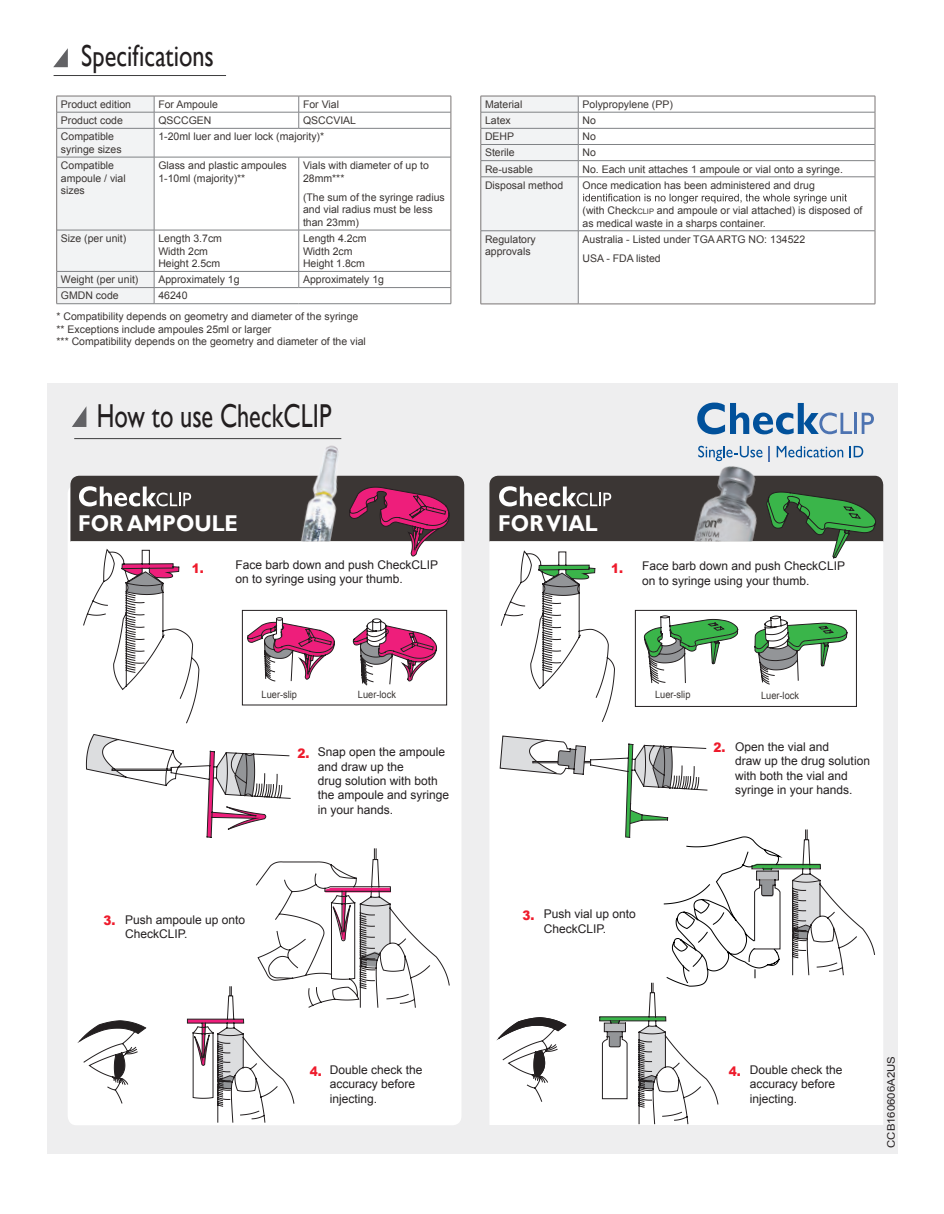
<style>
.page{position:relative;width:944px;height:1214px;background:#fff}
.page>*{position:absolute;margin:0;border:0;box-sizing:border-box;transform-origin:0 0}
.t1{font:33.15px "Gill Sans";color:#221e1f;scale:.73 1}
.t2{font:30.45px "Gill Sans";color:#221e1f;scale:.8 1}
.t3{font:700 22.95px "Gill Sans";color:#fff;scale:.92 1}
.t4{font:900 13.05px "Arial";color:#ee1b2c;scale:.92 1}
.t5{font:12px/14.4px "Arial";color:#231f20}
.t6{font:10.5px/12.6px "Arial";color:#3b3634}
.t7{font:10.5px "Arial";color:#231f20;scale:1.09 1}
.t8{font:10.05px "Arial";color:#3b3634;scale:.92 1}
.s1{font-size:7.5px}
</style>
<div class="page">
<div style="left:48px;top:383px;width:850px;height:770px;background:#eeeeef"></div>
<div style="left:68px;top:485px;width:393px;height:640px;background:#fff;border-radius:9px"></div>
<div style="left:490px;top:722px;width:393px;height:402px;background:#fff"></div>
<hr style="left:54px;top:75px;width:172px;height:1px;background:#3d3d3e">
<svg style="left:53px;top:48px;width:15px;height:19px"></svg>
<hr style="left:74px;top:438px;width:267px;height:1px;background:#3d3d3e">
<svg style="left:72px;top:407px;width:14px;height:20px"></svg>
<hr style="left:154px;top:96px;width:145px;height:1px;background:#7a7574">
<hr style="left:154px;top:112px;width:145px;height:1px;background:#808285">
<hr style="left:154px;top:128px;width:145px;height:1px;background:#808285">
<hr style="left:299px;top:128px;width:151px;height:1px;background:#808285">
<hr style="left:154px;top:157px;width:145px;height:1px;background:#808285">
<hr style="left:154px;top:230px;width:145px;height:1px;background:#808285">
<hr style="left:154px;top:271px;width:145px;height:1px;background:#808285">
<hr style="left:154px;top:287px;width:145px;height:1px;background:#808285">
<svg style="left:56px;top:96px;width:99px;height:207px"></svg>
<hr style="left:56px;top:303px;width:98px;height:1px;background:#808285">
<hr style="left:154px;top:303px;width:145px;height:1px;background:#808285">
<hr style="left:299px;top:303px;width:152px;height:1px;background:#808285">
<hr style="left:299px;top:96px;width:152px;height:1px;background:#7a7574">
<hr style="left:299px;top:112px;width:151px;height:1px;background:#808285">
<svg style="left:298px;top:96px;width:1px;height:32px"></svg>
<svg style="left:450px;top:96px;width:1px;height:61px"></svg>
<hr style="left:299px;top:157px;width:151px;height:1px;background:#808285">
<hr style="left:298px;top:157px;width:1px;height:73px;background:#808285">
<hr style="left:299px;top:230px;width:151px;height:1px;background:#808285">
<hr style="left:298px;top:230px;width:1px;height:41px;background:#808285">
<hr style="left:299px;top:271px;width:151px;height:1px;background:#808285">
<svg style="left:298px;top:271px;width:1px;height:16px"></svg>
<hr style="left:299px;top:287px;width:151px;height:1px;background:#808285">
<hr style="left:450px;top:157px;width:1px;height:73px;background:#7a7574">
<hr style="left:450px;top:230px;width:1px;height:41px;background:#7a7574">
<svg style="left:450px;top:271px;width:1px;height:32px"></svg>
<hr style="left:578px;top:96px;width:297px;height:1px;background:#7a7574">
<svg style="left:874px;top:96px;width:1px;height:81px"></svg>
<hr style="left:874px;top:177px;width:1px;height:54px;background:#7a7574">
<hr style="left:874px;top:231px;width:1px;height:73px;background:#7a7574">
<hr style="left:480px;top:304px;width:98px;height:1px;background:#7a7574">
<hr style="left:578px;top:304px;width:297px;height:1px;background:#7a7574">
<hr style="left:578px;top:112px;width:296px;height:1px;background:#808285">
<hr style="left:578px;top:128px;width:296px;height:1px;background:#808285">
<hr style="left:578px;top:144px;width:296px;height:1px;background:#808285">
<hr style="left:578px;top:160px;width:296px;height:1px;background:#808285">
<hr style="left:578px;top:176px;width:296px;height:1px;background:#808285">
<hr style="left:578px;top:230px;width:296px;height:1px;background:#808285">
<svg style="left:480px;top:96px;width:366px;height:208px"></svg>
<svg style="left:85px;top:734px;width:206px;height:104px"></svg>
<svg style="left:77px;top:1020px;width:70px;height:83px"></svg>
<svg style="left:187px;top:848px;width:263px;height:274px"></svg>
<svg style="left:495px;top:731px;width:380px;height:393px;background:#f2f3f2"></svg>
<svg style="left:697px;top:402px;width:155px;height:32px"></svg>
<hr style="left:854px;top:413px;width:3px;height:21px;background:#4d73b1">
<svg style="left:861px;top:413px;width:13px;height:21px"></svg>
<svg style="left:698px;top:446px;width:64px;height:15px"></svg>
<svg style="left:768px;top:446px;width:1px;height:15px"></svg>
<svg style="left:776px;top:446px;width:67px;height:11px"></svg>
<svg style="left:849px;top:446px;width:14px;height:11px"></svg>
<img style="left:687px;top:461px;width:75px;height:15px">
<img style="left:291px;top:439px;width:62px;height:37px">
<svg style="left:70px;top:476px;width:394px;height:248px"></svg>
<svg style="left:489px;top:476px;width:394px;height:246px;background:#bec4be"></svg>
<div style="left:242px;top:610px;width:205px;height:95px;border:1px solid #231f20"></div>
<div style="left:635px;top:610px;width:221px;height:96px;border:1px solid #231f20"></div>
<h2 class="t2" style="left:81px;top:38px;width:167px">Specifications</h2>
<p class="t6" style="left:61px;top:98px;width:72px">Product edition</p>
<p class="t6" style="left:158px;top:98px;width:61px">For Ampoule</p>
<p class="t6" style="left:303px;top:98px;width:37px">For Vial</p>
<p class="t6" style="left:61px;top:114px;width:63px">Product code</p>
<p class="t6" style="left:158px;top:114px;width:55px">QSCCGEN</p>
<p class="t6" style="left:303px;top:114px;width:55px">QSCCVIAL</p>
<p class="t6" style="left:61px;top:130px;width:62px">Compatible syringe sizes</p>
<p class="t6" style="left:158px;top:130px;width:167px">1-20ml luer and luer lock (majority)*</p>
<p class="t6" style="left:61px;top:159px;width:66px">Compatible ampoule / vial sizes</p>
<p class="t6" style="left:158px;top:159px;width:130px">Glass and plastic ampoules<br>1-10ml (majority)**</p>
<p class="t6" style="left:303px;top:159px;width:127px">Vials with diameter of up to<br>28mm***</p>
<p class="t6" style="left:303px;top:191px;width:143px">(The sum of the syringe radius and vial radius must be less than 23mm)</p>
<p class="t6" style="left:61px;top:232px;width:67px">Size (per unit)</p>
<p class="t6" style="left:158px;top:232px;width:65px">Length 3.7cm<br>Width 2cm<br>Height 2.5cm</p>
<p class="t6" style="left:303px;top:232px;width:65px">Length 4.2cm<br>Width 2cm<br>Height 1.8cm</p>
<p class="t6" style="left:61px;top:273px;width:79px">Weight (per unit)</p>
<p class="t6" style="left:158px;top:273px;width:83px">Approximately 1g</p>
<p class="t6" style="left:303px;top:273px;width:83px">Approximately 1g</p>
<p class="t6" style="left:61px;top:289px;width:59px">GMDN code</p>
<p class="t6" style="left:158px;top:289px;width:31px">46240</p>
<p class="t6" style="left:56px;top:310px;width:311px">* Compatibility depends on geometry and diameter of the syringe ** Exceptions include ampoules 25ml or larger<br>*** Compatibility depends on the geometry and diameter of the vial</p>
<h1 class="t1" style="left:97px;top:396px;width:323px">How to use CheckCLIP</h1>
<h3 class="t3" style="left:78px;top:509px;width:175px">FOR AMPOULE</h3>
<p class="t4" style="left:192px;top:559px;width:15px">1.</p>
<p class="t5" style="left:235px;top:557px;width:204px">Face barb down and push CheckCLIP on to syringe using your thumb.</p>
<p class="t6" style="left:485px;top:98px;width:39px">Material</p>
<p class="t6" style="left:582px;top:98px;width:92px">Polypropylene (PP)</p>
<p class="t6" style="left:485px;top:114px;width:27px">Latex</p>
<p class="t6" style="left:582px;top:114px;width:15px">No</p>
<p class="t6" style="left:485px;top:130px;width:31px">DEHP</p>
<p class="t6" style="left:582px;top:130px;width:15px">No</p>
<p class="t6" style="left:485px;top:146px;width:31px">Sterile</p>
<p class="t6" style="left:582px;top:146px;width:15px">No</p>
<p class="t6" style="left:485px;top:163px;width:49px">Re-usable</p>
<p class="t6" style="left:582px;top:163px;width:262px">No. Each unit attaches 1 ampoule or vial onto a syringe.</p>
<p class="t6" style="left:485px;top:179px;width:80px">Disposal method</p>
<p class="t6" style="left:582px;top:179px;width:234px">Once medication has been administered and drug</p>
<p class="t6" style="left:582px;top:204px;width:281px">(with Check<span class="s1">CLIP</span> and ampoule or vial attached) is disposed of as medical waste in a sharps container.</p>
<p class="t6" style="left:485px;top:233px;width:52px">Regulatory approvals</p>
<p class="t6" style="left:582px;top:230px;width:224px;line-height:18.9px">Australia - Listed under TGA ARTG NO: 134522<br>USA - FDA listed</p>
<h3 class="t3" style="left:498px;top:509px;width:110px">FOR VIAL</h3>
<p class="t4" style="left:611px;top:558px;width:15px">1.</p>
<p class="t5" style="left:642px;top:559px;width:204px">Face barb down and push CheckCLIP on to syringe using your thumb.</p>
<p class="t8" style="left:261px;top:688px;width:40px">Luer-slip</p>
<p class="t8" style="left:358px;top:688px;width:43px">Luer-lock</p>
<p class="t4" style="left:297px;top:743px;width:15px">2.</p>
<p class="t5" style="left:318px;top:745px;width:133px">Snap open the ampoule and draw up the<br>drug solution with both the ampoule and syringe in your hands.</p>
<p class="t4" style="left:103px;top:910px;width:15px">3.</p>
<p class="t5" style="left:125px;top:912px;width:122px">Push ampoule up onto<br>CheckCLIP.</p>
<p class="t8" style="left:655px;top:688px;width:40px">Luer-slip</p>
<p class="t8" style="left:761px;top:689px;width:43px">Luer-lock</p>
<p class="t4" style="left:713px;top:738px;width:15px">2.</p>
<p class="t5" style="left:735px;top:739px;width:136px">Open the vial and<br>draw up the drug solution with both the vial and syringe in your hands.</p>
<p class="t4" style="left:522px;top:905px;width:15px">3.</p>
<p class="t5" style="left:543px;top:907px;width:94px">Push vial up onto<br>CheckCLIP.</p>
<p class="t4" style="left:310px;top:1062px;width:15px">4.</p>
<p class="t5" style="left:330px;top:1062px;width:94px">Double check the accuracy before injecting.</p>
<p class="t4" style="left:728px;top:1062px;width:15px">4.</p>
<p class="t5" style="left:749px;top:1062px;width:94px">Double check the accuracy before injecting.</p>
<p class="t7" style="left:884px;top:1147px;width:86px;rotate:-90deg">CCB160606A2US</p>
</div>
